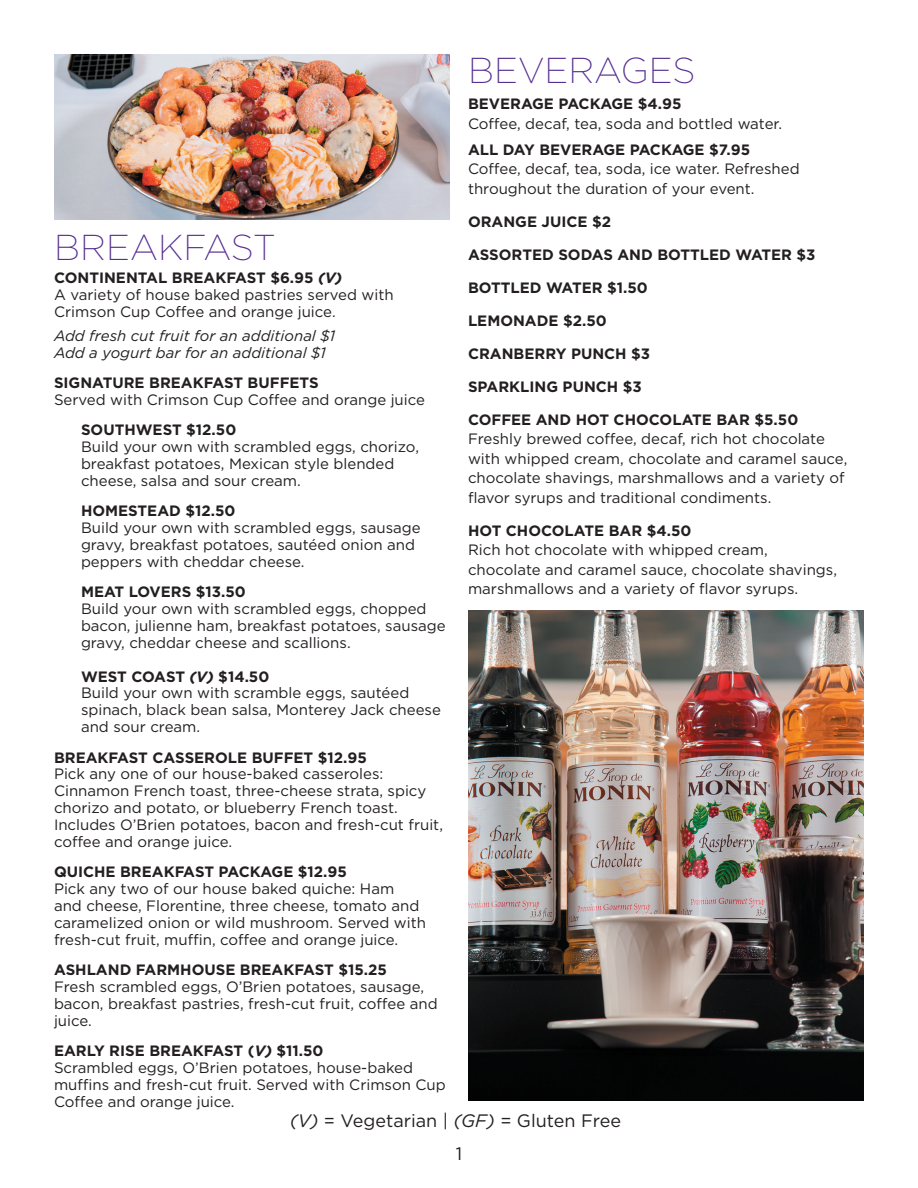
<style>
.page{position:relative;width:918px;height:1188px;background:#fff}
.page>*{position:absolute;margin:0;border:0;box-sizing:border-box;transform-origin:0 0}
.t1{font:200 36px "Gotham";color:#572e91}
.t2{font:18px "Gotham";color:#231f20}
.t3{font:15px/16.8px "Gotham";color:#231f20}
.t4{font:700 15px "Gotham";color:#231f20}
.t5{font:italic 15px/16.8px "Gotham";color:#231f20}
.s1{font-weight:700}
.s2{font-weight:700;font-style:italic}
.s3{font-style:italic}
</style>
<div class="page">
<img style="left:54px;top:54px;width:396px;height:165px">
<img style="left:468px;top:610px;width:396px;height:491px">
<h1 class="t1" style="left:54px;top:225px;width:223px">BREAKFAST</h1>
<p class="t3" style="left:54px;top:269px;width:341px"><span class="s1">CONTINENTAL BREAKFAST $6.95</span> <span class="s2">(V)<br></span>A variety of house baked pastries served with<br>Crimson Cup Coffee and orange juice.</p>
<p class="t5" style="left:54px;top:327px;width:283px">Add fresh cut fruit for an additional $1<br>Add a yogurt bar for an additional $1</p>
<p class="t4" style="left:54px;top:373px;width:266px">SIGNATURE BREAKFAST BUFFETS</p>
<p class="t3" style="left:54px;top:391px;width:373px">Served with Crimson Cup Coffee and orange juice</p>
<p class="t4" style="left:81px;top:420px;width:157px">SOUTHWEST $12.50</p>
<p class="t3" style="left:81px;top:438px;width:340px">Build your own with scrambled eggs, chorizo, breakfast potatoes, Mexican style blended cheese, salsa and sour cream.</p>
<p class="t4" style="left:81px;top:501px;width:156px">HOMESTEAD $12.50</p>
<p class="t3" style="left:81px;top:519px;width:341px">Build your own with scrambled eggs, sausage gravy, breakfast potatoes, sautéed onion and peppers with cheddar cheese.</p>
<p class="t4" style="left:81px;top:582px;width:166px">MEAT LOVERS $13.50</p>
<p class="t3" style="left:81px;top:600px;width:366px">Build your own with scrambled eggs, chopped bacon, julienne ham, breakfast potatoes, sausage gravy, cheddar cheese and scallions.</p>
<p class="t3" style="left:81px;top:667px;width:361px"><span class="s1">WEST COAST</span> <span class="s2">(V)</span> <span class="s1">$14.50<br></span>Build your own with scramble eggs, sautéed spinach, black bean salsa, Monterey Jack cheese and sour cream.</p>
<p class="t4" style="left:54px;top:747px;width:314px">BREAKFAST CASSEROLE BUFFET $12.95</p>
<p class="t3" style="left:54px;top:765px;width:391px">Pick any one of our house-baked casseroles:<br>Cinnamon French toast, three-cheese strata, spicy chorizo and potato, or blueberry French toast.<br>Includes O’Brien potatoes, bacon and fresh-cut fruit, coffee and orange juice.</p>
<p class="t4" style="left:54px;top:862px;width:294px">QUICHE BREAKFAST PACKAGE $12.95</p>
<p class="t3" style="left:54px;top:880px;width:374px">Pick any two of our house baked quiche: Ham<br>and cheese, Florentine, three cheese, tomato and caramelized onion or wild mushroom. Served with fresh-cut fruit, muffin, coffee and orange juice.</p>
<p class="t4" style="left:54px;top:960px;width:334px">ASHLAND FARMHOUSE BREAKFAST $15.25</p>
<p class="t3" style="left:54px;top:978px;width:385px">Fresh scrambled eggs, O’Brien potatoes, sausage, bacon, breakfast pastries, fresh-cut fruit, coffee and juice.</p>
<p class="t3" style="left:54px;top:1042px;width:393px"><span class="s1">EARLY RISE BREAKFAST (</span><span class="s2">V)</span> <span class="s1">$11.50<br></span>Scrambled eggs, O’Brien potatoes, house-baked muffins and fresh-cut fruit. Served with Crimson Cup Coffee and orange juice.</p>
<h1 class="t1" style="left:468px;top:48px;width:229px">BEVERAGES</h1>
<p class="t4" style="left:468px;top:94px;width:215px">BEVERAGE PACKAGE $4.95</p>
<p class="t3" style="left:468px;top:115px;width:316px">Coffee, decaf, tea, soda and bottled water.</p>
<p class="t4" style="left:468px;top:140px;width:284px">ALL DAY BEVERAGE PACKAGE $7.95</p>
<p class="t3" style="left:468px;top:159px;width:333px;line-height:19.5px">Coffee, decaf, tea, soda, ice water. Refreshed throughout the duration of your event.</p>
<p class="t4" style="left:468px;top:212px;width:145px">ORANGE JUICE $2</p>
<p class="t4" style="left:468px;top:245px;width:349px">ASSORTED SODAS AND BOTTLED WATER $3</p>
<p class="t4" style="left:468px;top:278px;width:181px">BOTTLED WATER $1.50</p>
<p class="t4" style="left:468px;top:311px;width:140px">LEMONADE $2.50</p>
<p class="t4" style="left:468px;top:344px;width:184px">CRANBERRY PUNCH $3</p>
<p class="t4" style="left:468px;top:377px;width:175px">SPARKLING PUNCH $3</p>
<p class="t4" style="left:468px;top:410px;width:332px">COFFEE AND HOT CHOCOLATE BAR $5.50</p>
<p class="t3" style="left:468px;top:429px;width:381px;line-height:19.5px">Freshly brewed coffee, decaf, rich hot chocolate with whipped cream, chocolate and caramel sauce, chocolate shavings, marshmallows and a variety of flavor syrups and traditional condiments.</p>
<p class="t4" style="left:468px;top:521px;width:225px">HOT CHOCOLATE BAR $4.50</p>
<p class="t3" style="left:468px;top:540px;width:371px;line-height:19.5px">Rich hot chocolate with whipped cream, chocolate and caramel sauce, chocolate shavings, marshmallows and a variety of flavor syrups.</p>
<p class="t2" style="left:290px;top:1109px;width:333px"><span class="s3">(V)</span> = Vegetarian | <span class="s3">(GF)</span> = Gluten Free</p>
<p class="t2" style="left:456px;top:1142px;width:8px">1</p>
</div>
